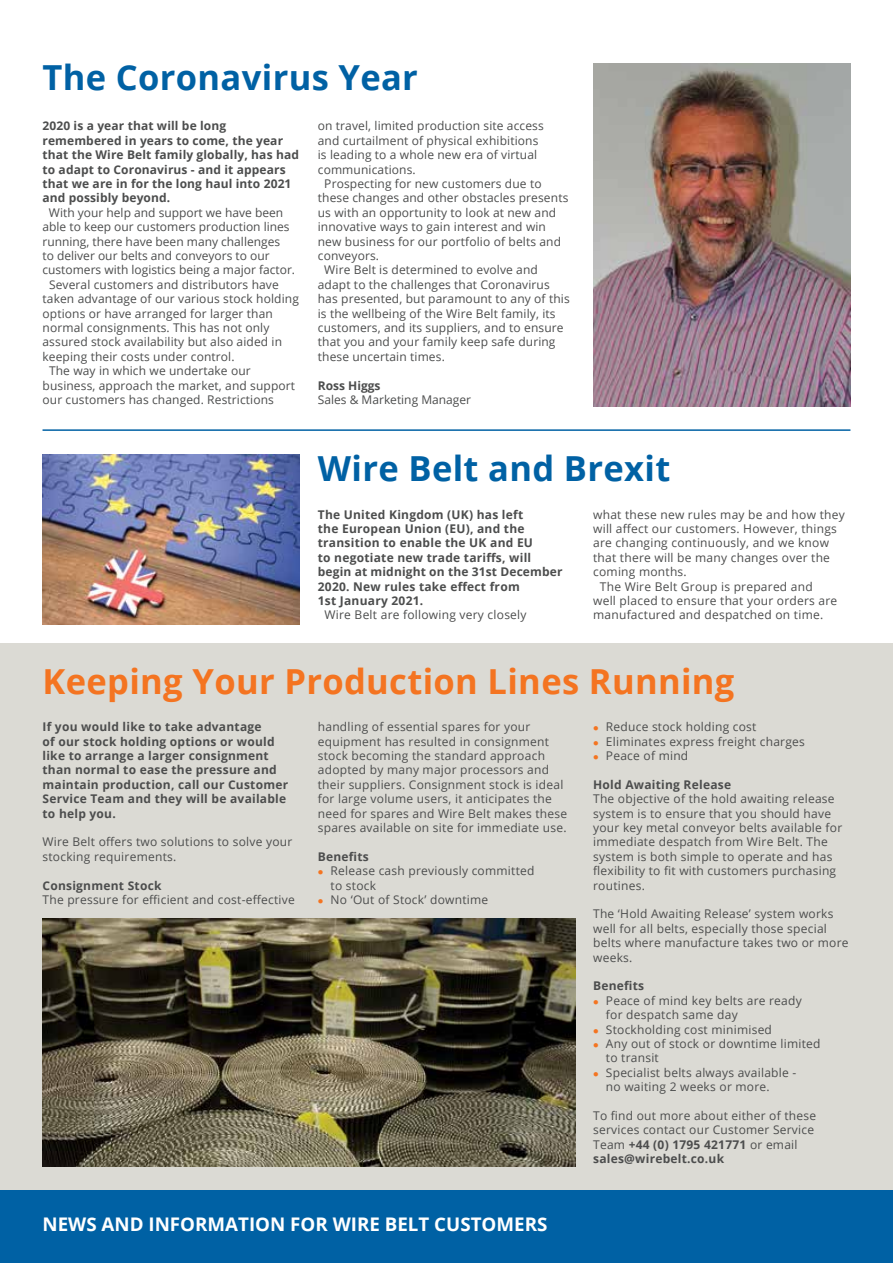
<style>
.page{position:relative;width:893px;height:1263px;background:#fff}
.page>*{position:absolute;margin:0;border:0;box-sizing:border-box;transform-origin:0 0}
.t1{font:700 34.5px "Open Sans";letter-spacing:.01em;color:#0061a4}
.t2{font:700 34.5px "Open Sans";letter-spacing:.01em;color:#f47421}
.t3{font:700 18.75px "Open Sans";color:#fff}
.t4{font:12px/14.4px "Open Sans";letter-spacing:.02em;color:#4c4d4d}
.t5{font:700 12px/14.4px "Open Sans";letter-spacing:.02em;color:#4c4d4d}
.t6{font:12px "Open Sans";color:#4c4d4d}
.t7{font:700 12px "Open Sans";color:#4c4d4d}
.s1{color:#f47421}
.s2{font-weight:700}
</style>
<div class="page">
<div style="left:0;top:643px;width:893px;height:562px;background:#dbdad4"></div>
<div style="left:0;top:1191px;width:893px;height:72px;background:#0061a4"></div>
<img style="left:43px;top:454px;width:257px;height:170px">
<img style="left:593px;top:64px;width:257px;height:342px">
<img style="left:43px;top:918px;width:532px;height:248px">
<hr style="left:43px;top:429px;width:807px;height:2px;background:#0061a4">
<h1 class="t1" style="left:43px;top:53px;width:377px">The Coronavirus Year</h1>
<p class="t5" style="left:43px;top:119px;width:258px">2020 is a year that will be long remembered in years to come, the year that the Wire Belt family globally, has had to adapt to Coronavirus - and it appears that we are in for the long haul into 2021 and possibly beyond.</p>
<p class="t6" style="left:49px;top:204px;width:236px">With your help and support we have been</p>
<p class="t6" style="left:43px;top:219px;width:249px">able to keep our customers production lines</p>
<p class="t6" style="left:43px;top:233px;width:239px">running, there have been many challenges</p>
<p class="t6" style="left:43px;top:247px;width:229px">to deliver our belts and conveyors to our</p>
<p class="t6" style="left:43px;top:262px;width:254px">customers with logistics being a major factor.</p>
<p class="t4" style="left:49px;top:277px;width:231px">Several customers and distributors have</p>
<p class="t4" style="left:43px;top:291px;width:258px">taken advantage of our various stock holding</p>
<p class="t4" style="left:43px;top:306px;width:232px">options or have arranged for larger than</p>
<p class="t4" style="left:43px;top:320px;width:228px">normal consignments. This has not only</p>
<p class="t4" style="left:43px;top:335px;width:241px">assured stock availability but also aided in</p>
<p class="t4" style="left:43px;top:349px;width:194px">keeping their costs under control.</p>
<p class="t4" style="left:49px;top:363px;width:203px">The way in which we undertake our</p>
<p class="t4" style="left:43px;top:378px;width:254px">business, approach the market, and support</p>
<p class="t4" style="left:43px;top:392px;width:233px">our customers has changed. Restrictions</p>
<p class="t4" style="left:318px;top:119px;width:227px">on travel, limited production site access</p>
<p class="t4" style="left:318px;top:133px;width:222px">and curtailment of physical exhibitions</p>
<p class="t4" style="left:318px;top:147px;width:221px">is leading to a whole new era of virtual</p>
<p class="t4" style="left:318px;top:162px;width:99px">communications.</p>
<p class="t4" style="left:324px;top:176px;width:219px">Prospecting for new customers due to</p>
<p class="t4" style="left:318px;top:191px;width:252px">these changes and other obstacles presents</p>
<p class="t4" style="left:318px;top:205px;width:240px">us with an opportunity to look at new and</p>
<p class="t4" style="left:318px;top:219px;width:230px">innovative ways to gain interest and win</p>
<p class="t4" style="left:318px;top:234px;width:245px">new business for our portfolio of belts and</p>
<p class="t4" style="left:318px;top:248px;width:63px">conveyors.</p>
<p class="t4" style="left:324px;top:263px;width:215px">Wire Belt is determined to evolve and</p>
<p class="t4" style="left:318px;top:277px;width:233px">adapt to the challenges that Coronavirus</p>
<p class="t4" style="left:318px;top:291px;width:253px">has presented, but paramount to any of this</p>
<p class="t4" style="left:318px;top:306px;width:239px">is the wellbeing of the Wire Belt family, its</p>
<p class="t4" style="left:318px;top:320px;width:247px">customers, and its suppliers, and to ensure</p>
<p class="t4" style="left:318px;top:335px;width:239px">that you and your family keep safe during</p>
<p class="t4" style="left:318px;top:349px;width:129px">these uncertain times.</p>
<p class="t7" style="left:318px;top:377px;width:64px">Ross Higgs</p>
<p class="t6" style="left:318px;top:391px;width:155px">Sales &amp; Marketing Manager</p>
<h1 class="t1" style="left:318px;top:444px;width:354px">Wire Belt and Brexit</h1>
<p class="t5" style="left:318px;top:507px;width:246px">The United Kingdom (UK) has left<br>the European Union (EU), and the transition to enable the UK and EU<br>to negotiate new trade tariffs, will begin at midnight on the 31st December<br>2020. New rules take effect from<br>1st January 2021.</p>
<p class="t4" style="left:325px;top:607px;width:204px">Wire Belt are following very closely</p>
<p class="t4" style="left:593px;top:507px;width:253px">what these new rules may be and how they</p>
<p class="t4" style="left:593px;top:521px;width:245px">will affect our customers. However, things</p>
<p class="t4" style="left:593px;top:535px;width:237px">are changing continuously, and we know</p>
<p class="t4" style="left:593px;top:550px;width:238px">that there will be many changes over the</p>
<p class="t4" style="left:593px;top:564px;width:95px">coming months.</p>
<p class="t4" style="left:600px;top:579px;width:214px">The Wire Belt Group is prepared and</p>
<p class="t4" style="left:593px;top:593px;width:246px">well placed to ensure that your orders are</p>
<p class="t4" style="left:593px;top:607px;width:232px">manufactured and despatched on time.</p>
<h1 class="t2" style="left:43px;top:657px;width:693px">Keeping Your Production Lines Running</h1>
<p class="t5" style="left:43px;top:719px;width:247px">If you would like to take advantage<br>of our stock holding options or would like to arrange a larger consignment than normal to ease the pressure and maintain production, call our Customer Service Team and they will be available to help you.</p>
<p class="t4" style="left:43px;top:834px;width:251px">Wire Belt offers two solutions to solve your stocking requirements.</p>
<p class="t5" style="left:43px;top:878px;width:121px">Consignment Stock</p>
<p class="t4" style="left:43px;top:892px;width:254px">The pressure for efficient and cost-effective</p>
<p class="t4" style="left:318px;top:719px;width:251px">handling of essential spares for your equipment has resulted in consignment stock becoming the standard approach adopted by many major processors and their suppliers. Consignment stock is ideal for large volume users, it anticipates the need for spares and Wire Belt makes these spares available on site for immediate use.</p>
<p class="t5" style="left:318px;top:849px;width:53px">Benefits</p>
<p class="t4" style="left:331px;top:863px;width:205px;text-indent:-13px"><span class="s1">●</span> Release cash previously committed to stock</p>
<p class="t4" style="left:318px;top:892px;width:172px"><span class="s1">●</span> No ‘Out of Stock’ downtime</p>
<h2 class="t3" style="left:43px;top:1211px;width:506px">NEWS AND INFORMATION FOR WIRE BELT CUSTOMERS</h2>
<p class="t4" style="left:593px;top:719px;width:165px"><span class="s1">●</span> Reduce stock holding cost</p>
<p class="t4" style="left:593px;top:734px;width:213px"><span class="s1">●</span> Eliminates express freight charges</p>
<p class="t4" style="left:593px;top:748px;width:97px"><span class="s1">●</span> Peace of mind</p>
<p class="t5" style="left:593px;top:777px;width:139px">Hold Awaiting Release</p>
<p class="t4" style="left:593px;top:791px;width:251px">The objective of the hold awaiting release system is to ensure that you should have your key metal conveyor belts available for immediate despatch from Wire Belt. The system is both simple to operate and has flexibility to fit with customers purchasing routines.</p>
<p class="t4" style="left:593px;top:906px;width:257px">The ‘Hold Awaiting Release’ system works well for all belts, especially those special belts where manufacture takes two or more weeks.</p>
<p class="t5" style="left:593px;top:978px;width:53px">Benefits</p>
<p class="t4" style="left:606px;top:993px;width:197px;text-indent:-13px"><span class="s1">●</span> Peace of mind key belts are ready for despatch same day</p>
<p class="t4" style="left:593px;top:1022px;width:180px"><span class="s1">●</span> Stockholding cost minimised</p>
<p class="t4" style="left:606px;top:1036px;width:216px;text-indent:-13px"><span class="s1">●</span> Any out of stock or downtime limited to transit</p>
<p class="t4" style="left:606px;top:1065px;width:192px;text-indent:-13px"><span class="s1">●</span> Specialist belts always available - no waiting 2 weeks or more.</p>
<p class="t4" style="left:593px;top:1108px;width:225px">To find out more about either of these services contact our Customer Service<br>Team <span class="s2">+44 (0) 1795 421771</span> or email <span class="s2">sales@wirebelt.co.uk</span></p>
</div>
